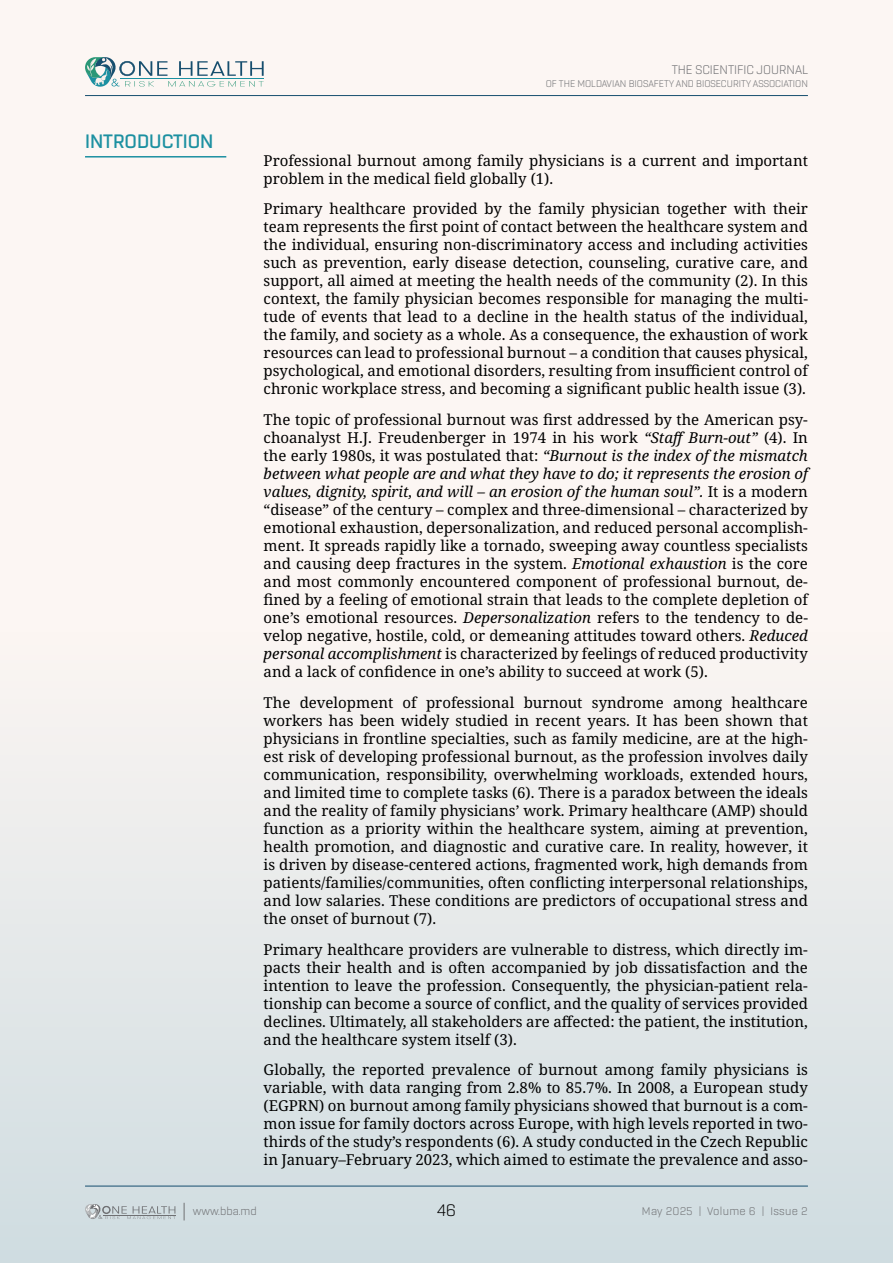
<style>
.page{position:relative;width:893px;height:1263px;background:#fcf6f3}
.page>*{position:absolute;margin:0;border:0;box-sizing:border-box;transform-origin:0 0}
.t1{font:600 21px "Rogan";color:#1c90a1}
.t2{font:300 18px "Rogan";color:#000}
.t3{font:15px/18px "Avrile Serif";color:#000;text-align:justify}
.t4{font:300 13.5px "Rogan";color:#6f7073}
.t5{font:300 12px "Rogan";letter-spacing:.015em;color:#6f7073}
.t6{font:300 10.5px "Rogan";color:#6f7073}
.s1{font-style:italic}
</style>
<div class="page">
<div style="left:0;top:631px;width:893px;height:632px;background:linear-gradient(to bottom,#fcf6f3,#cedbe0)"></div>
<svg style="left:85px;top:1204px;width:90px;height:15px"></svg>
<svg style="left:184px;top:1203px;width:1px;height:17px"></svg>
<hr style="left:85px;top:95px;width:723px;height:1px;background:#164e6e">
<hr style="left:85px;top:1186px;width:723px;height:1px;background:#164e6e">
<svg style="left:85px;top:57px;width:179px;height:30px"></svg>
<hr style="left:85px;top:156px;width:141px;height:2px;background:#1c90a1">
<h1 class="t1" style="left:85px;top:129px;width:130px">INTRODUCTION</h1>
<p class="t4" style="left:672px;top:62px;width:138px">THE SCIENTIFIC JOURNAL</p>
<p class="t6" style="left:546px;top:77px;width:264px">OF THE MOLDAVIAN BIOSAFETY AND BIOSECURITY ASSOCIATION</p>
<p class="t3" style="left:264px;top:152px;width:546px">Professional burnout among family physicians is a current and important problem in the medical field globally (1).</p>
<p class="t3" style="left:264px;top:200px;width:546px">Primary healthcare provided by the family physician together with their team represents the first point of contact between the healthcare system and the individual, ensuring non-discriminatory access and including activities such as prevention, early disease detection, counseling, curative care, and support, all aimed at meeting the health needs of the community (2). In this context, the family physician becomes responsible for managing the multi&shy;tude of events that lead to a decline in the health status of the individual, the family, and society as a whole. As a consequence, the exhaustion of work resources can lead to professional burnout – a condition that causes physical, psychological, and emotional disorders, resulting from insufficient control of chronic workplace stress, and becoming a significant public health issue (3).</p>
<p class="t3" style="left:264px;top:411px;width:546px">The topic of professional burnout was first addressed by the American psy&shy;choanalyst H.J. Freudenberger in 1974 in his work <span class="s1">“Staff Burn-out”</span> (4). In the early 1980s, it was postulated that: <span class="s1">“Burnout is the index of the mismatch between what people are and what they have to do; it represents the erosion of values, dignity, spirit, and will – an erosion of the human soul”.</span> It is a modern “disease” of the century – complex and three-dimensional – characterized by emotional exhaustion, depersonalization, and reduced personal accomplish&shy;ment. It spreads rapidly like a tornado, sweeping away countless specialists and causing deep fractures in the system. <span class="s1">Emotional exhaustion</span> is the core and most commonly encountered component of professional burnout, de&shy;fined by a feeling of emotional strain that leads to the complete depletion of one’s emotional resources. <span class="s1">Depersonalization</span> refers to the tendency to de&shy;velop negative, hostile, cold, or demeaning attitudes toward others. <span class="s1">Reduced personal accomplishment</span> is characterized by feelings of reduced productivity and a lack of confidence in one’s ability to succeed at work (5).</p>
<p class="t3" style="left:264px;top:694px;width:546px">The development of professional burnout syndrome among healthcare workers has been widely studied in recent years. It has been shown that physicians in frontline specialties, such as family medicine, are at the high&shy;est risk of developing professional burnout, as the profession involves daily communication, responsibility, overwhelming workloads, extended hours, and limited time to complete tasks (6). There is a paradox between the ideals and the reality of family physicians’ work. Primary healthcare (AMP) should function as a priority within the healthcare system, aiming at prevention, health promotion, and diagnostic and curative care. In reality, however, it is driven by disease-centered actions, fragmented work, high demands from patients/families/communities, often conflicting interpersonal relationships, and low salaries. These conditions are predictors of occupational stress and the onset of burnout (7).</p>
<p class="t3" style="left:264px;top:941px;width:546px">Primary healthcare providers are vulnerable to distress, which directly im&shy;pacts their health and is often accompanied by job dissatisfaction and the intention to leave the profession. Consequently, the physician-patient rela&shy;tionship can become a source of conflict, and the quality of services provided declines. Ultimately, all stakeholders are affected: the patient, the institution, and the healthcare system itself (3).</p>
<p class="t3" style="left:264px;top:1061px;width:546px">Globally, the reported prevalence of burnout among family physicians is variable, with data ranging from 2.8% to 85.7%. In 2008, a European study (EGPRN) on burnout among family physicians showed that burnout is a com&shy;mon issue for family doctors across Europe, with high levels reported in two&shy;thirds of the study’s respondents (6). A study conducted in the Czech Republic in January–February 2023, which aimed to estimate the prevalence and asso-</p>
<p class="t5" style="left:193px;top:1205px;width:66px">www.bba.md</p>
<p class="t2" style="left:437px;top:1200px;width:21px">46</p>
<p class="t5" style="left:642px;top:1205px;width:167px">May 2025 | Volume 6 | Issue 2</p>
</div>
